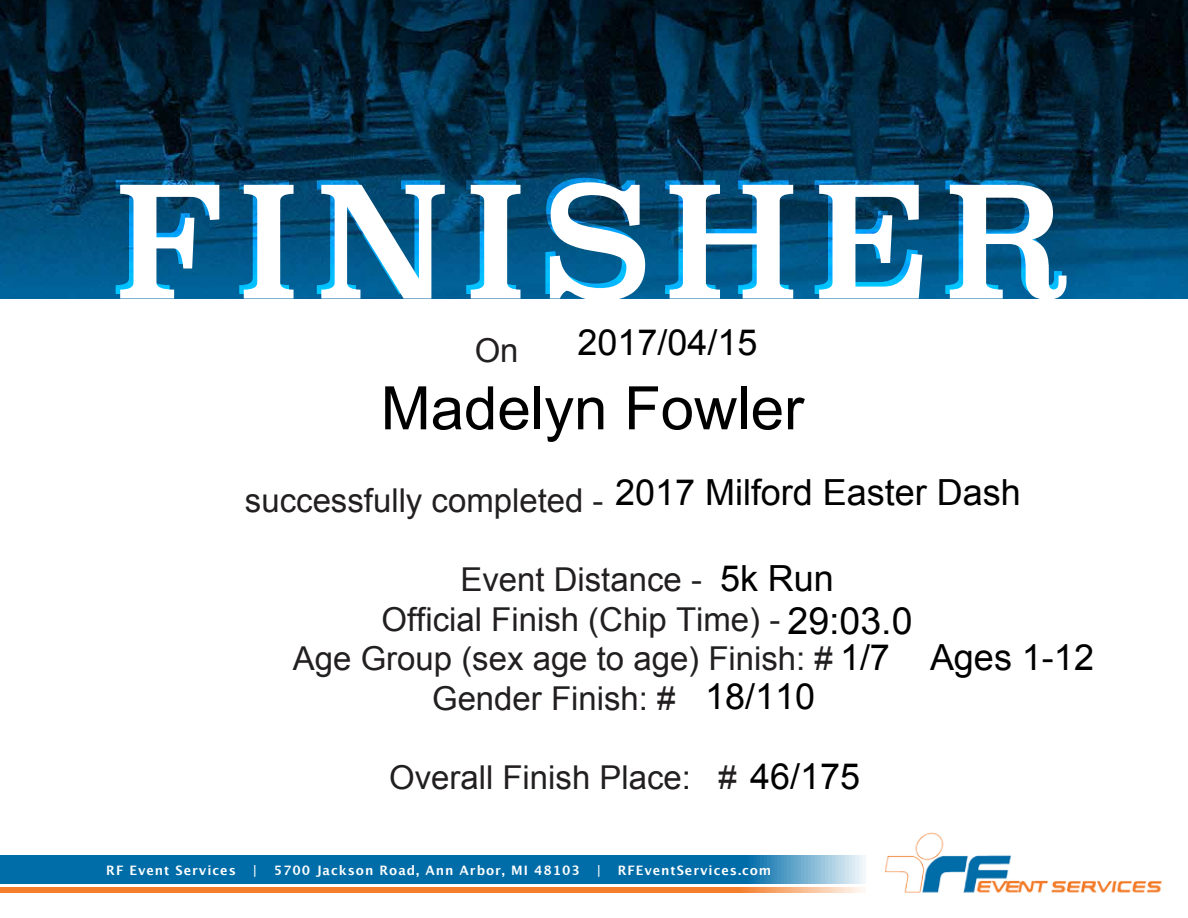
<style>
.page{position:relative;width:1188px;height:918px;background:#fff}
.page>*{position:absolute;margin:0;border:0;box-sizing:border-box;transform-origin:0 0}
.t1{font:153px "Superclarendon";letter-spacing:.1em;color:#fff}
.t2{font:60px "Arial";color:#000}
.t3{font:37.5px "Arial";color:#000}
.t4{font:36px "Arial";color:#000}
.t5{font:32.85px "Arial";color:#221f20}
.t6{font:700 13.05px "Lucida Grande";letter-spacing:.075em;color:#fff}
.s1{font-size:36px;color:#000}
</style>
<div class="page">
<img style="left:0;top:0;width:1188px;height:298px">
<img style="left:884px;top:832px;width:278px;height:61px">
<svg style="left:0;top:856px;width:865px;height:27px;background:#1076ae"></svg>
<svg style="left:0;top:887px;width:865px;height:5px;background:#f48739"></svg>
<h1 class="t1" style="left:110px;top:135px;width:957px">FINISHER</h1>
<p class="t5" style="left:475px;top:328px;width:45px">On</p>
<p class="t4" style="left:578px;top:323px;width:182px">2017/04/15</p>
<h2 class="t2" style="left:381px;top:375px;width:425px">Madelyn Fowler</h2>
<p class="t5" style="left:245px;top:479px;width:360px">successfully completed -</p>
<p class="t4" style="left:615px;top:473px;width:407px">2017 Milford Easter Dash</p>
<p class="t4" style="left:720px;top:558px;width:116px">5k Run</p>
<p class="t5" style="left:460px;top:558px;width:243px">Event Distance -</p>
<p class="t5" style="left:382px;top:598px;width:400px">Official Finish (Chip Time) -</p>
<p class="t5" style="left:293px;top:637px;width:599px">Age Group (sex age to age) Finish: # <span class="s1">1/7</span></p>
<p class="t5" style="left:432px;top:677px;width:245px">Gender Finish: #</p>
<p class="t3" style="left:788px;top:600px;width:127px">29:03.0</p>
<p class="t4" style="left:705px;top:677px;width:112px">18/110</p>
<p class="t4" style="left:930px;top:638px;width:166px">Ages 1-12</p>
<p class="t5" style="left:389px;top:756px;width:472px">Overall Finish Place: # <span class="s1">46/175</span></p>
<p class="t6" style="left:106px;top:860px;width:131px">RF Event Services</p>
<p class="t6" style="left:252px;top:860px;width:6px">|</p>
<p class="t6" style="left:274px;top:860px;width:308px">5700 Jackson Road, Ann Arbor, MI 48103</p>
<p class="t6" style="left:596px;top:860px;width:6px">|</p>
<p class="t6" style="left:618px;top:860px;width:155px">RFEventServices.com</p>
</div>
